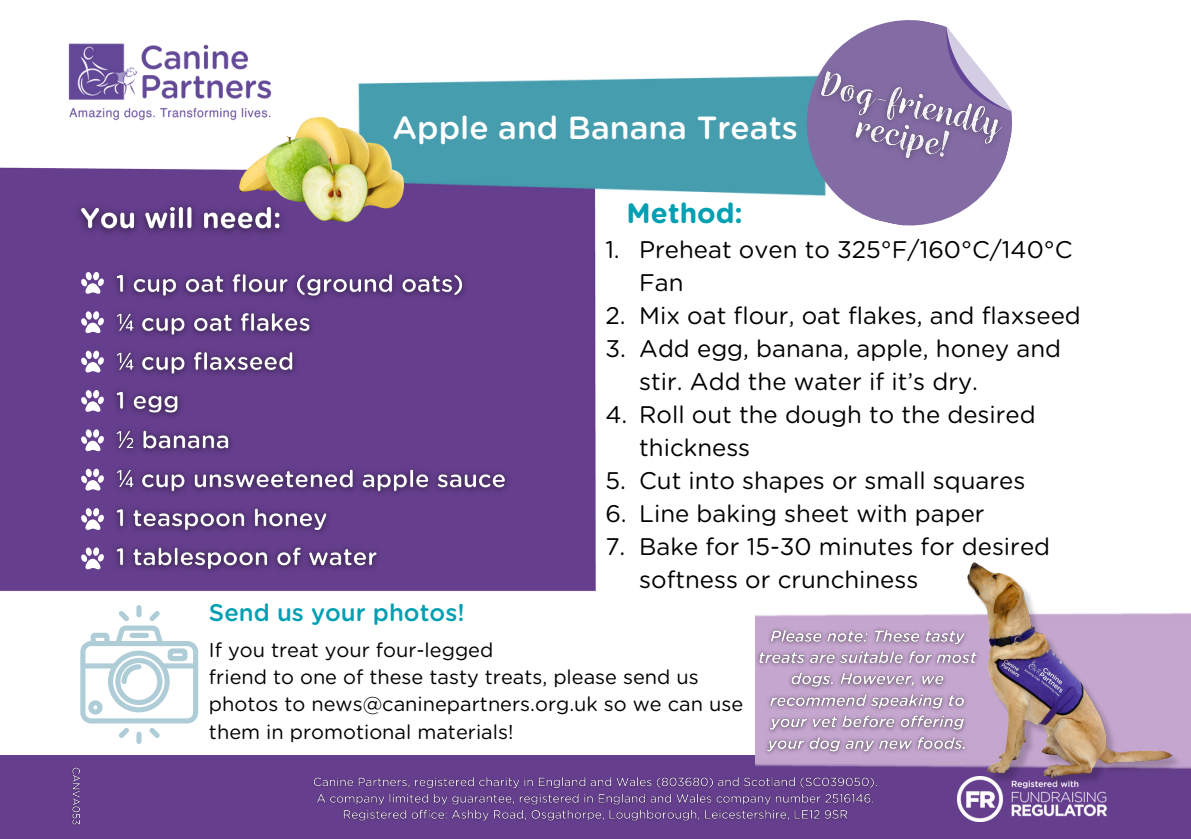
<style>
.page{position:relative;width:1191px;height:839px;background:#fff}
.page>*{position:absolute;margin:0;border:0;box-sizing:border-box;transform-origin:0 0}
.t1{font:500 32px "Gotham Rounded";color:#fff}
.t2{font:700 28px "Gotham Rounded";color:#009fb2}
.t3{font:24px/33px "Gotham Rounded";color:#000}
.t4{font:500 24px "Gotham Rounded";color:#009fb2}
.t5{font:20px/27px "Gotham Rounded";color:#000}
</style>
<div class="page">
<div style="left:0;top:755px;width:756px;height:83px;background:#653e8d"></div>
<div style="left:0;top:167px;width:596px;height:425px;background:#653e8d"></div>
<svg style="left:81px;top:272px;width:23px;height:22px"></svg>
<img style="left:68px;top:195px;width:214px;height:48px">
<svg style="left:81px;top:311px;width:23px;height:22px"></svg>
<svg style="left:81px;top:350px;width:23px;height:23px"></svg>
<svg style="left:81px;top:390px;width:23px;height:22px"></svg>
<svg style="left:81px;top:429px;width:23px;height:22px"></svg>
<svg style="left:81px;top:468px;width:23px;height:23px"></svg>
<svg style="left:81px;top:508px;width:23px;height:22px"></svg>
<svg style="left:81px;top:547px;width:23px;height:22px"></svg>
<img style="left:68px;top:43px;width:204px;height:78px">
<img style="left:282px;top:76px;width:505px;height:169px">
<svg style="left:787px;top:20px;width:198px;height:206px"></svg>
<svg style="left:932px;top:27px;width:53px;height:33px"></svg>
<img style="left:799px;top:60px;width:213px;height:132px">
<img style="left:240px;top:117px;width:163px;height:104px">
<img style="left:756px;top:614px;width:435px;height:224px">
<img style="left:749px;top:621px;width:214px;height:139px">
<div style="left:136px;top:605px;width:6px;height:12px;background:#aecdd7;border-radius:3px"></div>
<div style="left:136px;top:731px;width:6px;height:13px;background:#aecdd7;border-radius:3px"></div>
<svg style="left:80px;top:610px;width:118px;height:128px"></svg>
<img style="left:106px;top:263px;width:410px;height:318px">
<img style="left:309px;top:774px;width:573px;height:50px">
<img style="left:68px;top:764px;width:15px;height:64px">
<img style="left:963px;top:562px;width:228px;height:233px">
<p class="t1" style="left:393px;top:113px;width:407px">Apple and Banana Treats</p>
<p class="t2" style="left:627px;top:201px;width:118px">Method:</p>
<p class="t3" style="left:639px;top:234px;width:443px">Preheat oven to 325°F/160°C/140°C<br>Fan<br>Mix oat flour, oat flakes, and flaxseed<br>Add egg, banana, apple, honey and stir. Add the water if it’s dry.<br>Roll out the dough to the desired thickness<br>Cut into shapes or small squares<br>Line baking sheet with paper<br>Bake for 15-30 minutes for desired softness or crunchiness</p>
<p class="t3" style="left:605px;top:234px;width:16px">1.</p>
<h3 class="t3" style="left:605px;top:300px;width:22px">2.<br>3.</h3>
<h4 class="t3" style="left:605px;top:399px;width:23px">4.</h4>
<h4 class="t3" style="left:605px;top:465px;width:23px;text-align:justify">5.<br>6.<br>7.</h4>
<p class="t4" style="left:209px;top:602px;width:257px">Send us your photos!</p>
<p class="t5" style="left:209px;top:638px;width:536px">If you treat your four-legged<br>friend to one of these tasty treats, please send us photos to news@caninepartners.org.uk so we can use them in promotional materials!</p>
</div>
